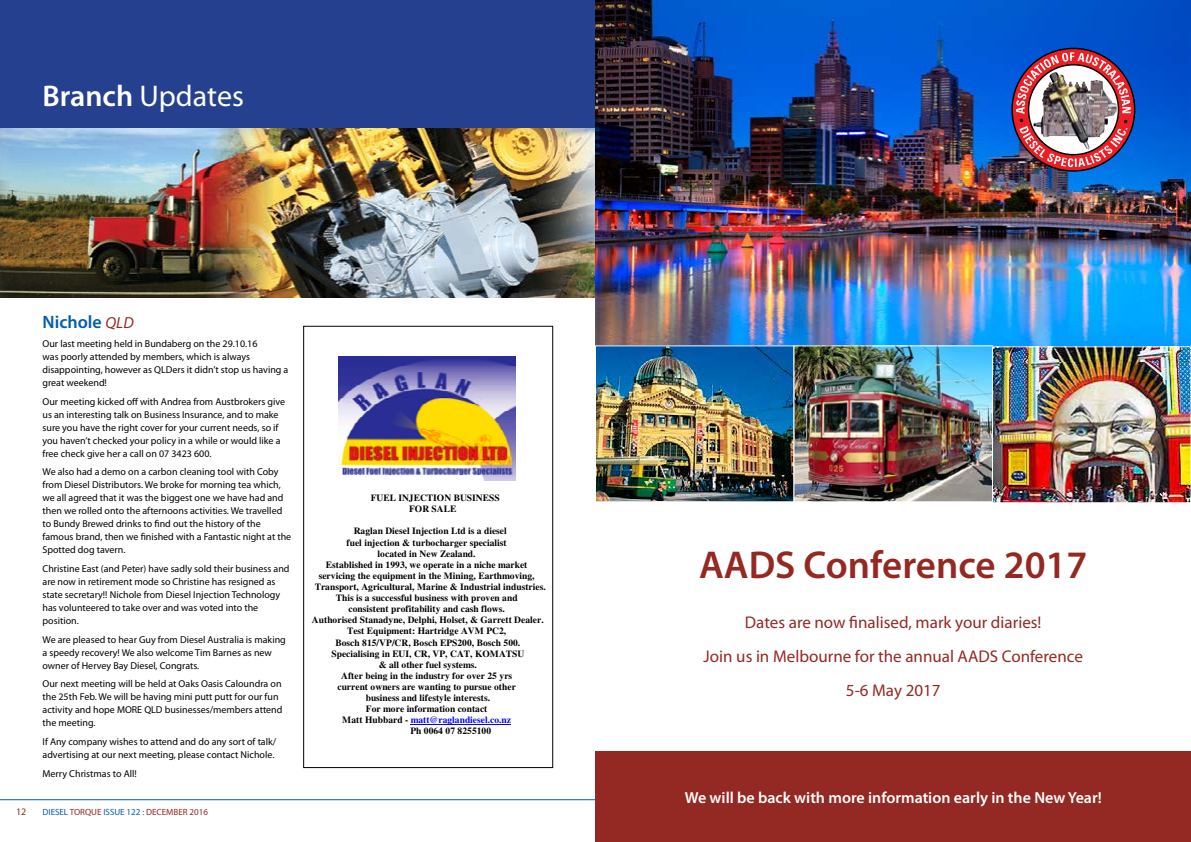
<style>
.page{position:relative;width:1191px;height:842px;background:#fff}
.page>*{position:absolute;margin:0;border:0;box-sizing:border-box;transform-origin:0 0}
.t1{font:600 39px "Myriad Pro";color:#942923}
.t2{font:30px "Myriad Pro";color:#fff}
.t3{font:600 18px "Myriad Pro";color:#005cab}
.t4{font:17px/34px "Myriad Pro";color:#942923;text-align:center}
.t5{font:600 16px "Myriad Pro";color:#fff}
.t6{font:10px/13px "Myriad Pro";color:#000}
.t7{font:10px "Myriad Pro";color:#942923}
.t8{font:700 9.5px/11.1px "Times";color:#000;text-align:center}
.t9{font:700 9.5px "Times";letter-spacing:.005em;color:#00f}
.t10{font:9px "Myriad Pro";color:#942923}
.s1{font-weight:600}
.s2{font-weight:400;font-style:italic;font-size:16px;color:#942923}
.s3{color:#005cab}
.s4{color:#000}
</style>
<div class="page">
<hr style="left:0;top:799px;width:1191px;height:1px;background:#005cab">
<img style="left:0;top:128px;width:595px;height:170px">
<div style="left:0;top:0;width:595px;height:128px;background:#25408f"></div>
<img style="left:595px;top:0;width:596px;height:346px">
<img style="left:597px;top:347px;width:195px;height:153px">
<div style="left:595px;top:345px;width:199px;height:157px;border:1px solid #fff"></div>
<img style="left:795px;top:347px;width:196px;height:153px">
<div style="left:793px;top:345px;width:200px;height:157px;border:1px solid #fff"></div>
<img style="left:994px;top:348px;width:195px;height:153px">
<div style="left:992px;top:346px;width:199px;height:157px;border:1px solid #fff"></div>
<svg style="left:1012px;top:48px;width:122px;height:123px"></svg>
<svg style="left:1016px;top:52px;width:114px;height:115px;background:#a65974"></svg>
<img style="left:1033px;top:72px;width:83px;height:78px">
<div style="left:595px;top:751px;width:596px;height:91px;background:#942923"></div>
<img style="left:338px;top:357px;width:177px;height:124px">
<hr style="left:411px;top:724px;width:100px;height:1px;background:#00f">
<div style="left:303px;top:326px;width:250px;height:442px;border:1px solid #000"></div>
<h2 class="t2" style="left:43px;top:78px;width:203px"><span class="s1">Branch</span> Updates</h2>
<h3 class="t3" style="left:43px;top:311px;width:93px">Nichole <span class="s2">QLD</span></h3>
<p class="t6" style="left:43px;top:337px;width:247px">Our last meeting held in Bundaberg on the 29.10.16<br>was poorly attended by members, which is always disappointing, however as QLDers it didn’t stop us having a great weekend!</p>
<p class="t6" style="left:43px;top:394px;width:244px">Our meeting kicked off with Andrea from Austbrokers give us an interesting talk on Business Insurance, and to make sure you have the right cover for your current needs, so if you haven’t checked your policy in a while or would like a free check give her a call on 07 3423 600.</p>
<p class="t6" style="left:43px;top:465px;width:250px">We also had a demo on a carbon cleaning tool with Coby from Diesel Distributors. We broke for morning tea which, we all agreed that it was the biggest one we have had and then we rolled onto the afternoons activities. We travelled to Bundy Brewed drinks to find out the history of the famous brand, then we finished with a Fantastic night at the Spotted dog tavern.</p>
<p class="t6" style="left:43px;top:562px;width:248px">Christine East (and Peter) have sadly sold their business and are now in retirement mode so Christine has resigned as state secretary!! Nichole from Diesel Injection Technology has volunteered to take over and was voted into the position.</p>
<p class="t6" style="left:43px;top:632px;width:245px">We are pleased to hear Guy from Diesel Australia is making a speedy recovery! We also welcome Tim Barnes as new owner of Hervey Bay Diesel, Congrats.</p>
<p class="t6" style="left:43px;top:677px;width:241px">Our next meeting will be held at Oaks Oasis Caloundra on the 25th Feb. We will be having mini putt putt for our fun activity and hope MORE QLD businesses/members attend the meeting.</p>
<p class="t6" style="left:43px;top:735px;width:235px">If Any company wishes to attend and do any sort of talk/ advertising at our next meeting, please contact Nichole.</p>
<p class="t6" style="left:43px;top:766px;width:96px">Merry Christmas to All!</p>
<p class="t7" style="left:16px;top:806px;width:12px">12</p>
<p class="t10" style="left:43px;top:806px;width:167px"><span class="s3">DIESEL</span> TORQUE <span class="s3">ISSUE 122 :</span> DECEMBER 2016</p>
<p class="t8" style="left:371px;top:493px;width:130px">FUEL INJECTION BUSINESS<br>FOR SALE</p>
<p class="t8" style="left:354px;top:526px;width:155px">Raglan Diesel Injection Ltd is a diesel</p>
<p class="t8" style="left:346px;top:538px;width:162px">fuel injection &amp; turbocharger specialist</p>
<p class="t8" style="left:378px;top:549px;width:99px">located in New Zealand.</p>
<p class="t8" style="left:326px;top:560px;width:203px">Established in 1993, we operate in a niche market</p>
<p class="t8" style="left:319px;top:571px;width:217px">servicing the equipment in the Mining, Earthmoving,</p>
<p class="t8" style="left:315px;top:582px;width:232px">Transport, Agricultural, Marine &amp; Industrial industries.</p>
<p class="t8" style="left:336px;top:593px;width:183px">This is a successful business with proven and</p>
<p class="t8" style="left:348px;top:604px;width:158px">consistent profitability and cash flows.</p>
<p class="t8" style="left:312px;top:615px;width:233px">Authorised Stanadyne, Delphi, Holset, &amp; Garrett Dealer.</p>
<p class="t8" style="left:347px;top:627px;width:161px">Test Equipment: Hartridge AVM PC2,</p>
<p class="t8" style="left:335px;top:638px;width:186px">Bosch 815/VP/CR, Bosch EPS200, Bosch 500.</p>
<p class="t8" style="left:331px;top:649px;width:194px">Specialising in EUI, CR, VP, CAT, KOMATSU</p>
<p class="t8" style="left:379px;top:660px;width:100px">&amp; all other fuel systems.</p>
<p class="t8" style="left:341px;top:671px;width:172px">After being in the industry for over 25 yrs</p>
<p class="t8" style="left:337px;top:682px;width:180px">current owners are wanting to pursue other</p>
<p class="t8" style="left:366px;top:693px;width:126px">business and lifestyle interests.</p>
<p class="t8" style="left:366px;top:704px;width:123px">For more information contact</p>
<p class="t9" style="left:342px;top:717px;width:170px"><span class="s4">Matt Hubbard -</span> matt@raglandiesel.co.nz</p>
<p class="t8" style="left:410px;top:727px;width:82px">Ph 0064 07 8255100</p>
<h1 class="t1" style="left:699px;top:540px;width:390px">AADS Conference 2017</h1>
<h3 class="t4" style="left:703px;top:605px;width:381px">Dates are now finalised, mark your diaries!<br>Join us in Melbourne for the annual AADS Conference<br>5-6 May 2017</h3>
<h3 class="t5" style="left:684px;top:787px;width:418px">We will be back with more information early in the New Year!</h3>
</div>
